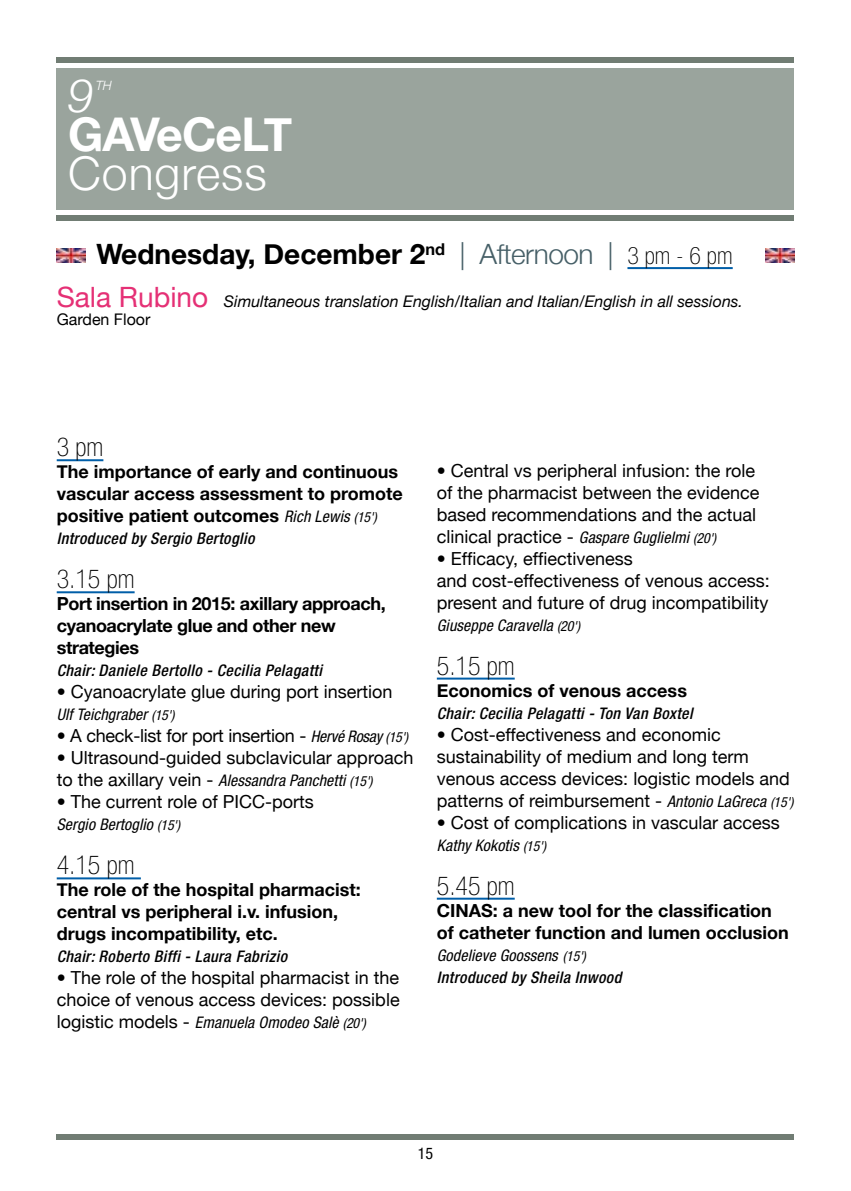
<style>
.page{position:relative;width:851px;height:1191px;background:#fff}
.page>*{position:absolute;margin:0;border:0;box-sizing:border-box;transform-origin:0 0}
.t1{font:700 46.4px "Helvetica Neue";letter-spacing:-.08em;color:#fff}
.t2{font:300 46.4px "Helvetica Neue";letter-spacing:.02em;color:#fff}
.t3{font:italic 300 46.4px "Helvetica Neue";color:#fff}
.t4{font:700 28px "Helvetica Neue";color:#000}
.t5{font:100 condensed 26px "Helvetica Neue";color:#000}
.t6{font:18px/22px "Helvetica Neue";color:#000}
.t7{font:700 18px/22px "Helvetica Neue";color:#000}
.t8{font:700 18px/22px "Helvetica Neue";letter-spacing:-.02em;color:#000}
.t9{font:italic 500 condensed 16px/22px "Helvetica Neue";letter-spacing:.025em;color:#000}
.t10{font:italic condensed 16px "Helvetica Neue";letter-spacing:.01em;color:#000}
.t11{font:italic 16px/18px "Helvetica Neue";color:#000}
.t12{font:condensed 16px "Helvetica Neue";color:#000}
.t13{font:italic 300 12.8px "Helvetica Neue";color:#fff}
.s1{font-weight:300;color:#465f67}
.s2{font-weight:100;font-stretch:condensed;font-size:24px}
.s3{font-style:normal;font-size:28px;color:#e53075}
.s4{font-style:normal}
.s5{font-weight:400;font-style:italic;font-stretch:condensed;font-size:16px}
.s6{font-weight:400;font-style:italic;font-stretch:condensed;font-size:14px}
.s7{font-size:14px}
.s8{font-style:italic;font-stretch:condensed;font-size:16px}
.s9{font-style:italic;font-stretch:condensed;font-size:14px}
.s10{font-style:normal;font-stretch:normal;font-size:18px}
.s11{font-weight:400}
.s12{font-weight:400;font-size:14px}
</style>
<div class="page">
<hr style="left:57px;top:459px;width:46px;height:2px;background:#005ea8">
<hr style="left:57px;top:591px;width:78px;height:2px;background:#005ea8">
<hr style="left:57px;top:877px;width:84px;height:2px;background:#005ea8">
<hr style="left:437px;top:677px;width:77px;height:2px;background:#005ea8">
<hr style="left:437px;top:897px;width:77px;height:2px;background:#005ea8">
<div style="left:57px;top:68px;width:737px;height:142px;background:#9aa49d"></div>
<div style="left:57px;top:215px;width:737px;height:6px;background:#717d74"></div>
<div style="left:57px;top:57px;width:737px;height:5px;background:#717d74"></div>
<hr style="left:627px;top:267px;width:105px;height:2px;background:#005ea8">
<img style="left:57px;top:248px;width:29px;height:15px">
<img style="left:765px;top:248px;width:29px;height:15px">
<div style="left:57px;top:1134px;width:737px;height:6px;background:#717d74"></div>
<h1 class="t3" style="left:68px;top:68px;width:27px">9</h1>
<p class="t13" style="left:96px;top:78px;width:17px">TH</p>
<h1 class="t1" style="left:68px;top:106px;width:225px">GAVeCeLT</h1>
<h1 class="t2" style="left:68px;top:146px;width:200px">congress</h1>
<h2 class="t4" style="left:96px;top:237px;width:637px">Wednesday, December 2<sup>nd</sup> <span class="s1">| Afternoon |</span> <span class="s2">3 pm - 6 pm</span></h2>
<p class="t11" style="left:57px;top:292px;width:687px"><span class="s3">Sala Rubino</span> Simultaneous translation English/Italian and Italian/English in all sessions.<br><span class="s4">Garden Floor</span></p>
<h3 class="t5" style="left:57px;top:432px;width:48px">3 pm</h3>
<p class="t7" style="left:57px;top:460px;width:347px">The importance of early and continuous vascular access assessment to promote positive patient outcomes <span class="s5">Rich Lewis</span> <span class="s6">(15')</span></p>
<p class="t9" style="left:57px;top:527px;width:199px">Introduced by Sergio Bertoglio</p>
<h3 class="t5" style="left:57px;top:564px;width:79px">3.15 pm</h3>
<p class="t8" style="left:57px;top:592px;width:330px">Port insertion in 2015: axillary approach, cyanoacrylate glue and other new strategies</p>
<p class="t9" style="left:57px;top:659px;width:267px">Chair: Daniele Bertollo - Cecilia Pelagatti</p>
<p class="t6" style="left:57px;top:680px;width:337px">• Cyanoacrylate glue during port insertion</p>
<p class="t10" style="left:57px;top:705px;width:119px">Ulf Teichgraber <span class="s7">(15')</span></p>
<p class="t6" style="left:57px;top:724px;width:353px">• A check-list for port insertion - <span class="s8">Hervé Rosay</span> <span class="s9">(15')</span></p>
<p class="t6" style="left:57px;top:746px;width:358px">• Ultrasound-guided subclavicular approach</p>
<p class="t10" style="left:57px;top:771px;width:317px"><span class="s10">to the axillary vein -</span> Alessandra Panchetti <span class="s7">(15')</span></p>
<p class="t6" style="left:57px;top:790px;width:259px">• The current role of PICC-ports</p>
<p class="t10" style="left:57px;top:815px;width:125px">Sergio Bertoglio <span class="s7">(15')</span></p>
<h3 class="t5" style="left:57px;top:850px;width:79px">4.15 pm</h3>
<p class="t7" style="left:57px;top:878px;width:305px">The role of the hospital pharmacist: central vs peripheral i.v. infusion, drugs incompatibility, etc.</p>
<p class="t9" style="left:57px;top:945px;width:232px">Chair: Roberto Biffi - Laura Fabrizio</p>
<p class="t6" style="left:57px;top:966px;width:344px">• The role of the hospital pharmacist in the choice of venous access devices: possible</p>
<p class="t10" style="left:57px;top:1013px;width:310px"><span class="s10">logistic models -</span> Emanuela Omodeo Salè <span class="s7">(20')</span></p>
<p class="t6" style="left:437px;top:459px;width:324px">• Central vs peripheral infusion: the role of the pharmacist between the evidence based recommendations and the actual clinical practice - <span class="s8">Gaspare Guglielmi</span> <span class="s9">(20')</span></p>
<p class="t6" style="left:437px;top:547px;width:334px">• Efficacy, effiectiveness<br>and cost-effectiveness of venous access: present and future of drug incompatibility</p>
<p class="t10" style="left:437px;top:615px;width:145px">Giuseppe Caravella <span class="s7">(20')</span></p>
<h3 class="t5" style="left:437px;top:651px;width:79px">5.15 pm</h3>
<p class="t7" style="left:437px;top:679px;width:251px">Economics of venous access</p>
<p class="t9" style="left:437px;top:701px;width:257px">Chair: Cecilia Pelagatti - Ton Van Boxtel</p>
<p class="t6" style="left:437px;top:723px;width:358px">• Cost-effectiveness and economic sustainability of medium and long term venous access devices: logistic models and patterns of reimbursement - <span class="s8">Antonio LaGreca</span> <span class="s9">(15')</span></p>
<p class="t6" style="left:437px;top:811px;width:344px">• Cost of complications in vascular access</p>
<p class="t10" style="left:437px;top:835px;width:111px">Kathy Kokotis <span class="s7">(15')</span></p>
<h3 class="t5" style="left:437px;top:871px;width:79px">5.45 pm</h3>
<p class="t7" style="left:437px;top:899px;width:353px">CINAS: a new tool for the classification of catheter function and lumen occlusion</p>
<p class="t9" style="left:437px;top:943px;width:186px"><span class="s11">Godelieve Goossens</span> <span class="s12">(15')<br></span>Introduced by Sheila Inwood</p>
<p class="t12" style="left:418px;top:1144px;width:17px">15</p>
</div>
